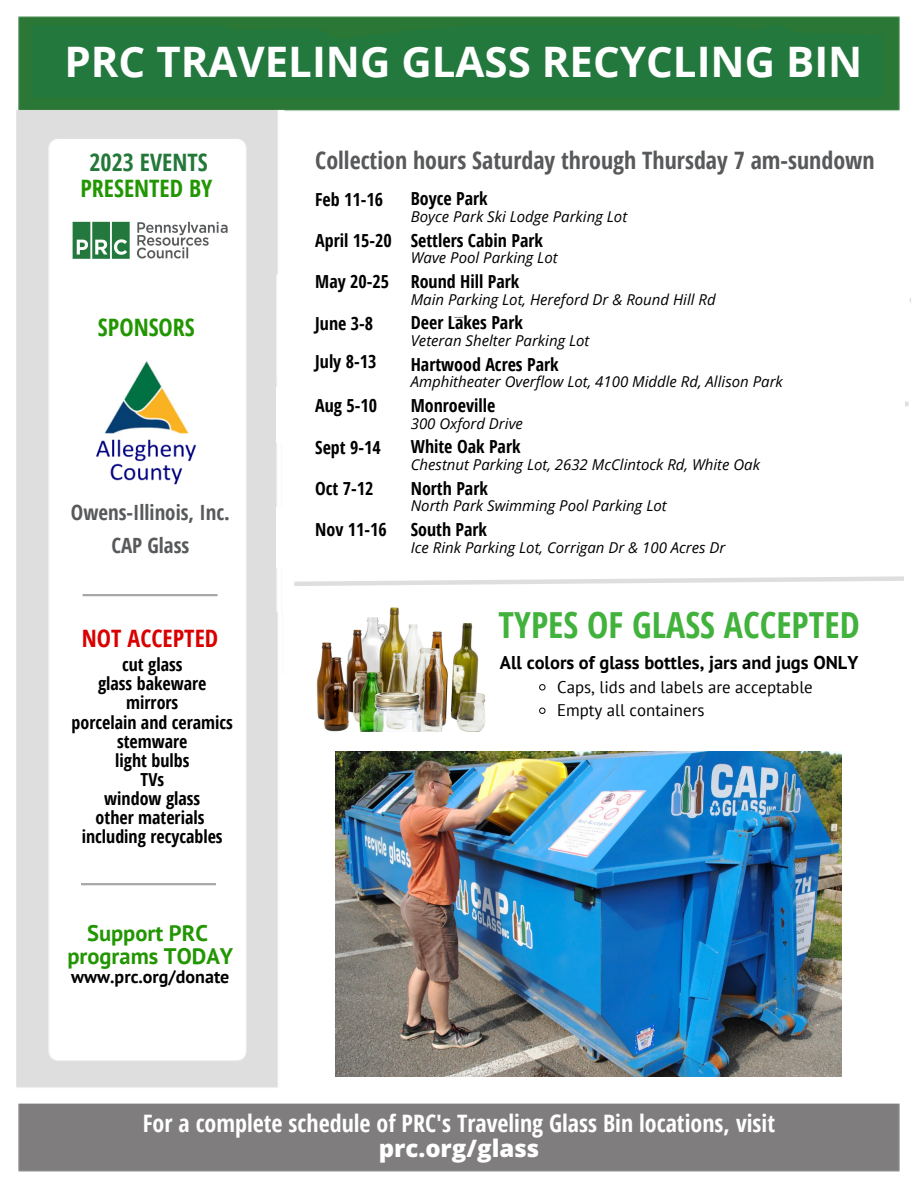
<style>
.page{position:relative;width:918px;height:1188px;background:#fff}
.page>*{position:absolute;margin:0;border:0;box-sizing:border-box;transform-origin:0 0}
.t1{font:700 42px "Open Sans";color:#fff}
.t2{font:700 36px "Open Sans Condensed";color:#41b23b}
.t3{font:700 24px "Open Sans Condensed";color:#fff}
.t4{font:700 24px "Open Sans Condensed";color:#58595b}
.t5{font:700 24px "Open Sans Condensed";color:#229602}
.t6{font:800 24px "Open Sans";color:#fff}
.t7{font:700 24px "Open Sans Condensed";color:#d90000}
.t8{font:700 24px "Open Sans Condensed";color:#237839}
.t9{font:700 22.5px/23.7px "PT Sans";color:#229602;text-align:center}
.t10{font:700 21px/33.8px "Open Sans Condensed";color:#58595b;text-align:center}
.t11{font:700 18.45px "PT Sans";color:#000}
.t12{font:700 18px/19.2px "Open Sans Condensed";color:#000;text-align:center}
.t13{font:700 18px "PT Sans";color:#000}
.t14{font:16.8px/23.4px "PT Sans";color:#000}
.t15{font:italic 15px "Open Sans";color:#000}
</style>
<div class="page">
<img style="left:16px;top:16px;width:895px;height:1156px">
<img style="left:86px;top:360px;width:125px;height:127px">
<img style="left:71px;top:221px;width:158px;height:39px">
<hr style="left:83px;top:594px;width:135px;height:2px;background:#a7a7a7">
<hr style="left:81px;top:883px;width:135px;height:2px;background:#a7a7a7">
<div style="left:277px;top:387px;width:627px;height:55px;background:#fff"></div>
<div style="left:294px;top:549px;width:624px;height:69px;background:#fff"></div>
<img style="left:315px;top:607px;width:174px;height:124px">
<div style="left:277px;top:507px;width:627px;height:60px;background:#fff"></div>
<svg style="left:290px;top:574px;width:614px;height:14px"></svg>
<img style="left:336px;top:751px;width:505px;height:325px">
<svg style="left:539px;top:683px;width:7px;height:8px"></svg>
<svg style="left:539px;top:707px;width:7px;height:8px"></svg>
<h1 class="t1" style="left:65px;top:33px;width:799px">PRC TRAVELING GLASS RECYCLING BIN</h1>
<h3 class="t8" style="left:89px;top:146px;width:120px">2023 EVENTS</h3>
<h3 class="t5" style="left:80px;top:171px;width:134px">PRESENTED BY</h3>
<h3 class="t5" style="left:98px;top:311px;width:98px">SPONSORS</h3>
<p class="t10" style="left:71px;top:495px;width:161px">Owens-Illinois, Inc.<br>CAP Glass</p>
<h3 class="t7" style="left:82px;top:621px;width:138px">NOT ACCEPTED</h3>
<p class="t12" style="left:72px;top:655px;width:163px">cut glass<br>glass bakeware mirrors<br>porcelain and ceramics stemware<br>light bulbs<br>TVs<br>window glass<br>other materials including recycables</p>
<p class="t9" style="left:67px;top:920px;width:167px">Support PRC programs TODAY</p>
<p class="t13" style="left:71px;top:965px;width:160px">www.prc.org/donate</p>
<h3 class="t4" style="left:315px;top:144px;width:561px">Collection hours Saturday through Thursday 7 am-sundown</h3>
<p class="t12" style="left:315px;top:189px;width:69px">Feb 11-16</p>
<p class="t12" style="left:315px;top:230px;width:78px">April 15-20</p>
<p class="t12" style="left:315px;top:272px;width:75px">May 20-25</p>
<p class="t12" style="left:315px;top:304px;width:63px;line-height:38.4px;text-align:left">June 3-8<br>July 8-13</p>
<p class="t12" style="left:315px;top:396px;width:64px">Aug 5-10</p>
<p class="t12" style="left:315px;top:437px;width:67px">Sept 9-14</p>
<p class="t12" style="left:315px;top:478px;width:60px">Oct 7-12</p>
<p class="t12" style="left:315px;top:520px;width:73px">Nov 11-16</p>
<p class="t12" style="left:411px;top:189px;width:78px">Boyce Park</p>
<p class="t15" style="left:411px;top:206px;width:218px">Boyce Park Ski Lodge Parking Lot</p>
<p class="t12" style="left:411px;top:230px;width:134px">Settlers Cabin Park</p>
<p class="t15" style="left:411px;top:247px;width:148px">Wave Pool Parking Lot</p>
<p class="t12" style="left:411px;top:271px;width:110px">Round Hill Park</p>
<p class="t15" style="left:411px;top:289px;width:307px">Main Parking Lot, Hereford Dr &amp; Round Hill Rd</p>
<p class="t12" style="left:411px;top:313px;width:114px">Deer Lakes Park</p>
<p class="t15" style="left:411px;top:330px;width:180px">Veteran Shelter Parking Lot</p>
<p class="t12" style="left:411px;top:354px;width:149px">Hartwood Acres Park</p>
<p class="t15" style="left:411px;top:371px;width:374px">Amphitheater Overflow Lot, 4100 Middle Rd, Allison Park</p>
<p class="t12" style="left:411px;top:395px;width:86px">Monroeville</p>
<p class="t15" style="left:411px;top:413px;width:114px">300 Oxford Drive</p>
<p class="t12" style="left:411px;top:437px;width:111px">White Oak Park</p>
<p class="t15" style="left:411px;top:454px;width:351px">Chestnut Parking Lot, 2632 McClintock Rd, White Oak</p>
<p class="t12" style="left:411px;top:478px;width:79px">North Park</p>
<p class="t15" style="left:411px;top:495px;width:257px">North Park Swimming Pool Parking Lot</p>
<p class="t12" style="left:411px;top:519px;width:78px">South Park</p>
<p class="t15" style="left:411px;top:537px;width:316px">Ice Rink Parking Lot, Corrigan Dr &amp; 100 Acres Dr</p>
<h2 class="t2" style="left:499px;top:600px;width:363px">TYPES OF GLASS ACCEPTED</h2>
<p class="t11" style="left:500px;top:650px;width:360px">All colors of glass bottles, jars and jugs ONLY</p>
<p class="t14" style="left:557px;top:675px;width:257px">Caps, lids and labels are acceptable<br>Empty all containers</p>
<h3 class="t3" style="left:143px;top:1106px;width:634px">For a complete schedule of PRC's Traveling Glass Bin locations, visit</h3>
<h3 class="t6" style="left:379px;top:1132px;width:162px">prc.org/glass</h3>
</div>
